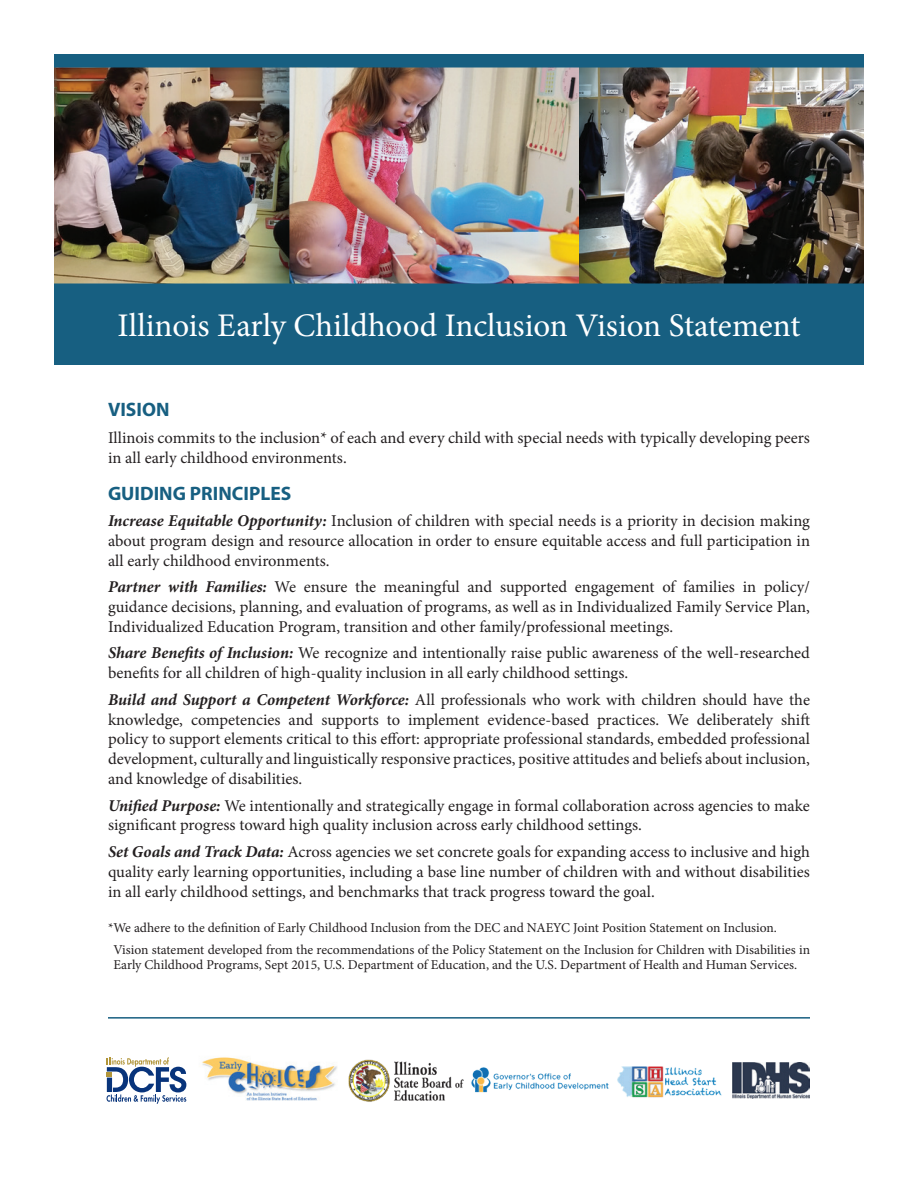
<style>
.page{position:relative;width:918px;height:1188px;background:#fff}
.page>*{position:absolute;margin:0;border:0;box-sizing:border-box;transform-origin:0 0}
.t1{font:33px "Minion Pro";letter-spacing:-.005em;color:#fff}
.t2{font:700 19.5px "Myriad Pro";color:#175f81}
.t3{font:16.5px/19.8px "Minion Pro";color:#231f20;text-align:justify}
.t4{font:13.5px/21.8px "Minion Pro";color:#231f20}
.s1{font-weight:700;font-style:italic}
</style>
<div class="page">
<div style="left:54px;top:54px;width:810px;height:310px;background:#175f81"></div>
<img style="left:54px;top:68px;width:235px;height:216px">
<img style="left:289px;top:68px;width:575px;height:216px">
<hr style="left:108px;top:1017px;width:702px;height:2px;background:#175f81">
<img style="left:202px;top:1057px;width:135px;height:44px">
<img style="left:348px;top:1059px;width:116px;height:43px">
<img style="left:471px;top:1067px;width:138px;height:26px">
<img style="left:617px;top:1066px;width:105px;height:32px">
<svg style="left:107px;top:1057px;width:79px;height:47px"></svg>
<img style="left:732px;top:1062px;width:78px;height:36px">
<h1 class="t1" style="left:118px;top:303px;width:684px">Illinois Early Childhood Inclusion Vision Statement</h1>
<p class="t2" style="left:108px;top:397px;width:63px">VISION</p>
<p class="t3" style="left:108px;top:428px;width:704px">Illinois commits to the inclusion* of each and every child with special needs with typically developing peers in all early childhood environments.</p>
<p class="t2" style="left:108px;top:480px;width:185px">GUIDING PRINCIPLES</p>
<p class="t3" style="left:108px;top:511px;width:704px"><span class="s1">Increase Equitable Opportunity:</span> Inclusion of children with special needs is a priority in decision making about program design and resource allocation in order to ensure equitable access and full participation in all early childhood environments.</p>
<p class="t3" style="left:108px;top:577px;width:704px"><span class="s1">Partner with Families:</span> We ensure the meaningful and supported engagement of families in policy/ guidance decisions, planning, and evaluation of programs, as well as in Individualized Family Service Plan, Individualized Education Program, transition and other family/professional meetings.</p>
<p class="t3" style="left:108px;top:643px;width:704px"><span class="s1">Share Benefits of Inclusion:</span> We recognize and intentionally raise public awareness of the well-researched benefits for all children of high-quality inclusion in all early childhood settings.</p>
<p class="t3" style="left:108px;top:690px;width:704px"><span class="s1">Build and Support a Competent Workforce:</span> All professionals who work with children should have the knowledge, competencies and supports to implement evidence-based practices. We deliberately shift policy to support elements critical to this effort: appropriate professional standards, embedded professional development, culturally and linguistically responsive practices, positive attitudes and beliefs about inclusion, and knowledge of disabilities.</p>
<p class="t3" style="left:108px;top:795px;width:704px"><span class="s1">Unified Purpose:</span> We intentionally and strategically engage in formal collaboration across agencies to make significant progress toward high quality inclusion across early childhood settings.</p>
<p class="t3" style="left:108px;top:842px;width:704px"><span class="s1">Set Goals and Track Data:</span> Across agencies we set concrete goals for expanding access to inclusive and high quality early learning opportunities, including a base line number of children with and without disabilities in all early childhood settings, and benchmarks that track progress toward the goal.</p>
<p class="t4" style="left:113px;top:917px;width:698px;text-indent:-5px">*We adhere to the definition of Early Childhood Inclusion from the DEC and NAEYC Joint Position Statement on Inclusion.<br>Vision statement developed from the recommendations of the Policy Statement on the Inclusion for Children with Disabilities in</p>
<p class="t4" style="left:113px;top:953px;width:685px">Early Childhood Programs, Sept 2015, U.S. Department of Education, and the U.S. Department of Health and Human Services.</p>
</div>
